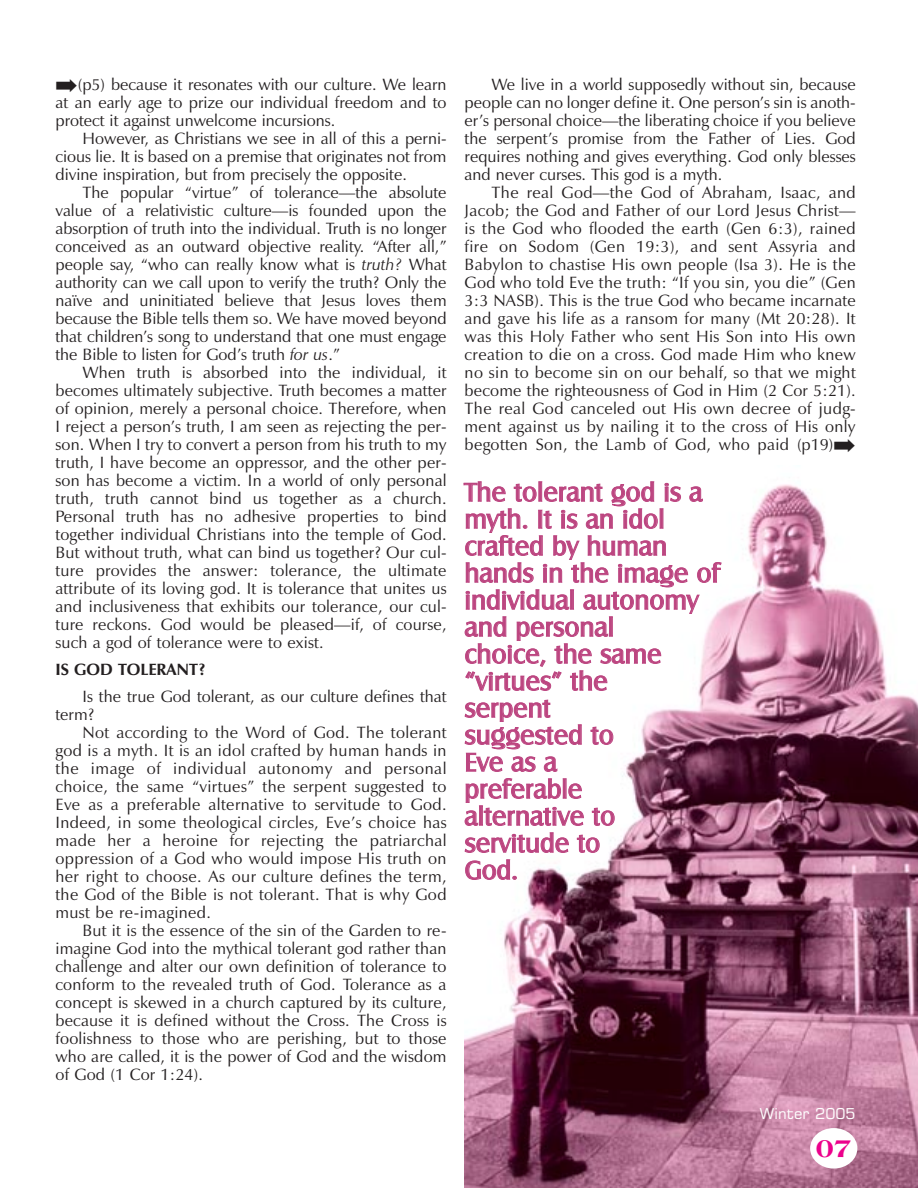
<style>
.page{position:relative;width:918px;height:1188px;background:#fff}
.page>*{position:absolute;margin:0;border:0;box-sizing:border-box;transform-origin:0 0}
.t1{font:27px/27px "Castle T";color:#bc4580}
.t2{font:800 27px "Americana BT";color:#ec008c}
.t3{font:16.5px/18px "Zapf Humanist 601 BT";color:#231f20;text-align:justify}
.t4{font:700 16.5px "Zapf Humanist 601 BT";color:#231f20}
.t5{font:15px "Square 721 BT";color:#fff}
.s1{font-style:italic}
</style>
<div class="page">
<img style="left:464px;top:484px;width:454px;height:704px">
<div style="left:810px;top:1128px;width:47px;height:41px;background:#fff;border-radius:50%"></div>
<p class="t3" style="left:56px;top:77px;width:393px">➡(p5) because it resonates with our culture. We learn at an early age to prize our individual freedom and to protect it against unwelcome incursions.</p>
<p class="t3" style="left:56px;top:131px;width:393px;text-indent:27px">However, as Christians we see in all of this a perni&shy;cious lie. It is based on a premise that originates not from divine inspiration, but from precisely the opposite.</p>
<p class="t3" style="left:56px;top:185px;width:393px;text-indent:27px">The popular “virtue” of tolerance—the absolute value of a relativistic culture—is founded upon the absorption of truth into the individual. Truth is no longer conceived as an outward objective reality. “After all,” people say, “who can really know what is <span class="s1">truth?</span> What authority can we call upon to verify the truth? Only the naïve and uninitiated believe that Jesus loves them because the Bible tells them so. We have moved beyond that children’s song to understand that one must engage the Bible to listen for God’s truth <span class="s1">for us</span>.”</p>
<p class="t3" style="left:56px;top:365px;width:393px;text-indent:27px">When truth is absorbed into the individual, it becomes ultimately subjective. Truth becomes a matter of opinion, merely a personal choice. Therefore, when I reject a person’s truth, I am seen as rejecting the per&shy;son. When I try to convert a person from his truth to my truth, I have become an oppressor, and the other per&shy;son has become a victim. In a world of only personal truth, truth cannot bind us together as a church.<br>Personal truth has no adhesive properties to bind together individual Christians into the temple of God.<br>But without truth, what can bind us together? Our cul&shy;ture provides the answer: tolerance, the ultimate attribute of its loving god. It is tolerance that unites us and inclusiveness that exhibits our tolerance, our cul&shy;ture reckons. God would be pleased—if, of course, such a god of tolerance were to exist.</p>
<p class="t4" style="left:56px;top:663px;width:152px">IS GOD TOLERANT?</p>
<p class="t3" style="left:56px;top:689px;width:393px;text-indent:27px">Is the true God tolerant, as our culture defines that term?</p>
<p class="t3" style="left:56px;top:725px;width:393px;text-indent:27px">Not according to the Word of God. The tolerant god is a myth. It is an idol crafted by human hands in the image of individual autonomy and personal choice, the same “virtues” the serpent suggested to Eve as a preferable alternative to servitude to God.<br>Indeed, in some theological circles, Eve’s choice has made her a heroine for rejecting the patriarchal oppression of a God who would impose His truth on her right to choose. As our culture defines the term, the God of the Bible is not tolerant. That is why God must be re-imagined.</p>
<p class="t3" style="left:56px;top:923px;width:393px;text-indent:27px">But it is the essence of the sin of the Garden to re&shy;imagine God into the mythical tolerant god rather than challenge and alter our own definition of tolerance to conform to the revealed truth of God. Tolerance as a concept is skewed in a church captured by its culture, because it is defined without the Cross. The Cross is foolishness to those who are perishing, but to those who are called, it is the power of God and the wisdom of God (1 Cor 1:24).</p>
<p class="t3" style="left:465px;top:77px;width:393px;text-indent:27px">We live in a world supposedly without sin, because people can no longer define it. One person’s sin is anoth&shy;er’s personal choice—the liberating choice if you believe the serpent’s promise from the Father of Lies. God requires nothing and gives everything. God only blesses and never curses. This god is a myth.</p>
<p class="t3" style="left:465px;top:185px;width:393px;text-indent:27px">The real God—the God of Abraham, Isaac, and Jacob; the God and Father of our Lord Jesus Christ— is the God who flooded the earth (Gen 6:3), rained fire on Sodom (Gen 19:3), and sent Assyria and Babylon to chastise His own people (Isa 3). He is the God who told Eve the truth: “If you sin, you die” (Gen 3:3 NASB). This is the true God who became incarnate and gave his life as a ransom for many (Mt 20:28). It was this Holy Father who sent His Son into His own creation to die on a cross. God made Him who knew no sin to become sin on our behalf, so that we might become the righteousness of God in Him (2 Cor 5:21).<br>The real God canceled out His own decree of judg&shy;ment against us by nailing it to the cross of His only begotten Son, the Lamb of God, who paid (p19)➡</p>
<h1 class="t1" style="left:465px;top:480px;width:257px">The tolerant god is a myth. It is an idol crafted by human hands in the image of individual autonomy and personal<br>choice, the same “virtues” the<br>serpent<br>suggested to<br>Eve as a<br>preferable<br>alternative to servitude to<br>God.</h1>
<p class="t5" style="left:760px;top:1109px;width:98px">Winter 2005</p>
<h1 class="t2" style="left:816px;top:1137px;width:37px">07</h1>
</div>
